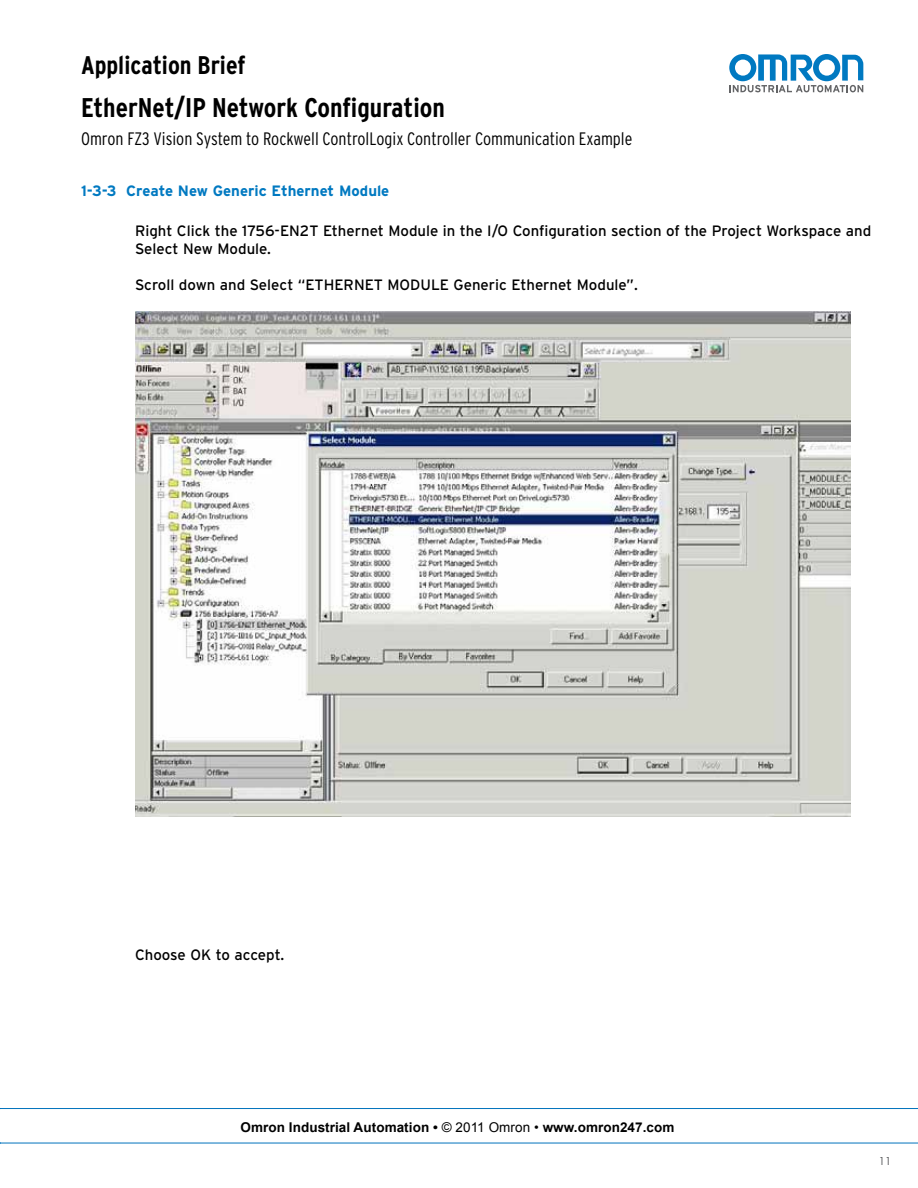
<style>
.page{position:relative;width:918px;height:1188px;background:#fff}
.page>*{position:absolute;margin:0;border:0;box-sizing:border-box;transform-origin:0 0}
.t1{font:700 condensed 27px "Interstate CE";color:#000}
.t2{font:700 condensed 25.5px "Interstate CE";color:#000}
.t3{font:300 condensed 18px "Interstate CE";color:#000}
.t4{font:15px/18px "Interstate";color:#000}
.Heading_3{font:700 15px "Interstate";color:#0079c1}
.t5{font:700 13.5px "Arial";letter-spacing:.005em;color:#000}
.t6{font:12px "Futura";color:#5f6062}
.s1{font-weight:400}
</style>
<div class="page">
<hr style="left:0;top:1143px;width:918px;height:1px;background:#0072bc">
<hr style="left:0;top:1108px;width:918px;height:1px;background:#0072bc">
<svg style="left:729px;top:54px;width:134px;height:38px"></svg>
<img style="left:135px;top:311px;width:715px;height:505px">
<h2 class="t2" style="left:81px;top:50px;width:166px">Application Brief</h2>
<h1 class="t1" style="left:81px;top:91px;width:365px">EtherNet/IP Network Configuration</h1>
<p class="t3" style="left:81px;top:128px;width:553px">Omron FZ3 Vision System to Rockwell ControlLogix Controller Communication Example</p>
<p class="Heading_3" style="left:81px;top:182px;width:310px">1-3-3 Create New Generic Ethernet Module</p>
<p class="t4" style="left:135px;top:222px;width:738px">Right Click the 1756-EN2T Ethernet Module in the I/O Configuration section of the Project Workspace and<br>Select New Module.</p>
<p class="t4" style="left:135px;top:276px;width:504px">Scroll down and Select “ETHERNET MODULE Generic Ethernet Module”.</p>
<p class="t4" style="left:135px;top:946px;width:151px">Choose OK to accept.</p>
<p class="t5" style="left:240px;top:1118px;width:436px">Omron Industrial Automation • <span class="s1">© 2011 Omron •</span> www.omron247.com</p>
<p class="t6" style="left:879px;top:1153px;width:14px">11</p>
</div>
